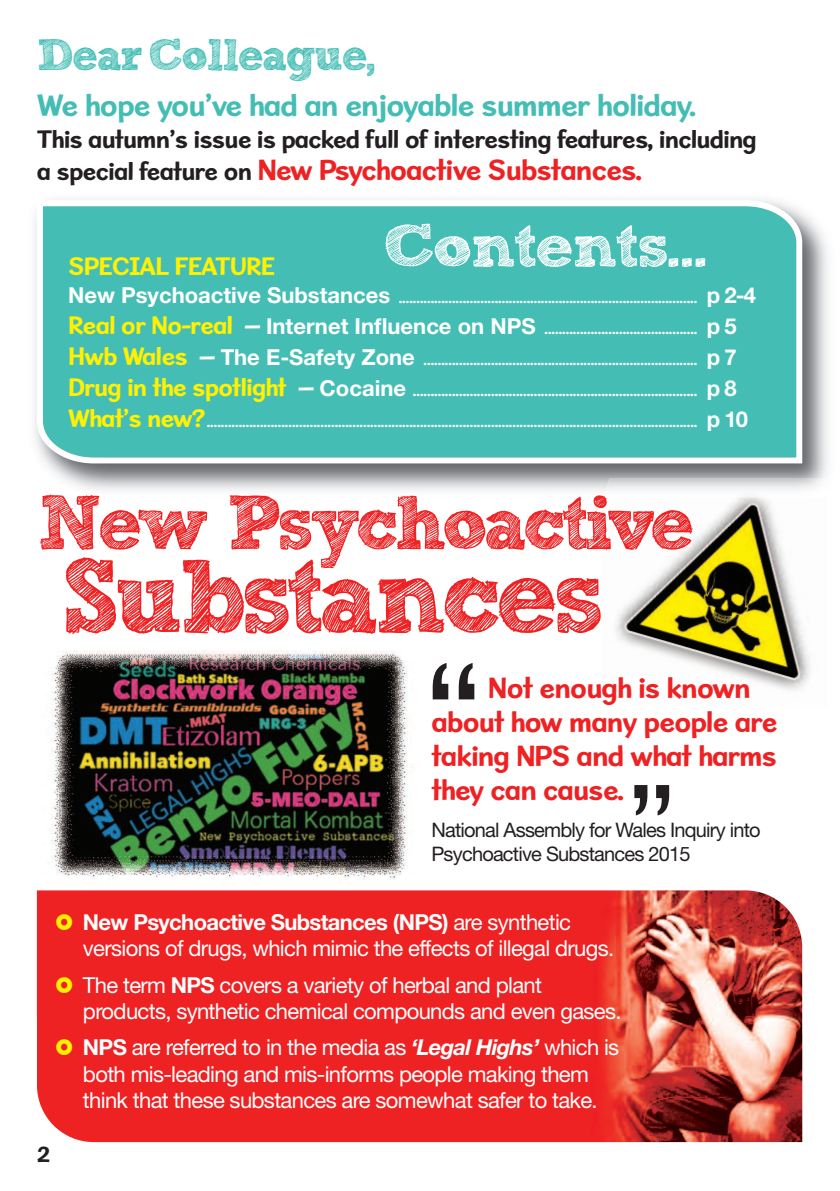
<style>
.page{position:relative;width:840px;height:1191px;background:#fff}
.page>*{position:absolute;margin:0;border:0;box-sizing:border-box;transform-origin:0 0}
.t1{font:144px "Lucida Grande";color:#231f20}
.t2{font:120.2px "Lucida Grande";color:#231f20}
.t3{font:106px "Sketch Rockwell";letter-spacing:-.06em;color:#ee2123}
.t4{font:76px "Sketch Rockwell";letter-spacing:-.06em;color:#ee2123}
.t5{font:60px "Sketch Rockwell";letter-spacing:-.04em;color:#fff;scale:1.1 1}
.t6{font:44px "Sketch Rockwell";letter-spacing:-.04em;color:#44beb5}
.t7{font:700 32px "Sweater School Rg";letter-spacing:-.04em;color:#44beb5}
.t8{font:700 30px/34px "Sweater School Rg";letter-spacing:-.04em;color:#ee2123}
.t9{font:700 26px "Sweater School Rg";letter-spacing:-.04em;color:#231f20}
.t10{font:700 26px "Sweater School Rg";letter-spacing:-.04em;color:#fff101}
.t11{font:700 24px "Sweater School Rg";color:#231f20}
.t12{font:22px/26.4px "Helvetica Neue LT Std";letter-spacing:-.03em;color:#fff}
.t13{font:20px/24px "Helvetica Neue LT Std";letter-spacing:-.04em;color:#231f20}
.t14{font:700 16px/31px "Sweater School Rg";color:#fff}
.s1{font-size:26px;color:#231f20}
.s2{font-family:"Helvetica Neue LT Std";font-size:22px}
.s3{font-size:26px;color:#fff101}
.s4{font-size:26px}
.s5{font-weight:700}
.s6{font-weight:700;font-style:italic}
</style>
<div class="page">
<img style="left:615px;top:498px;width:195px;height:193px">
<img style="left:36px;top:650px;width:378px;height:252px">
<img style="left:37px;top:890px;width:764px;height:252px">
<img style="left:34px;top:199px;width:794px;height:291px">
<img style="left:603px;top:479px;width:223px;height:19px">
<div style="left:37px;top:200px;width:764px;height:263px;background:#44beb5"></div>
<svg style="left:56px;top:914px;width:16px;height:16px"></svg>
<svg style="left:56px;top:976px;width:16px;height:16px"></svg>
<svg style="left:56px;top:1039px;width:16px;height:16px"></svg>
<h3 class="t6" style="left:37px;top:37px;width:340px">DearColleague,</h3>
<h3 class="t7" style="left:37px;top:94px;width:661px">We hope you’ve had an enjoyable summer holiday.</h3>
<h3 class="t9" style="left:37px;top:131px;width:721px">This autumn’s issue is packed full of interesting features, including</h3>
<h3 class="t8" style="left:37px;top:156px;width:607px"><span class="s1">a special feature on</span> New Psychoactive Substances.</h3>
<h3 class="t5" style="left:382px;top:221px;width:296px">Contents...</h3>
<h3 class="t10" style="left:68px;top:257px;width:208px">SPECIAL FEATURE</h3>
<p class="t14" style="left:68px;top:284px;width:689px"><span class="s2">New Psychoactive Substances</span> .................................................................................... <span class="s2">p 2-4<br></span><span class="s3">Real or No-real</span> <span class="s4">–</span> <span class="s2">Internet Influence on NPS</span> ........................................... <span class="s2">p 5<br></span><span class="s3">Hwb Wales</span> <span class="s4">–</span> <span class="s2">The E-Safety Zone</span> ............................................................................. <span class="s2">p 7<br></span><span class="s3">Drug in the spotlight</span> <span class="s4">–</span> <span class="s2">Cocaine</span> ................................................................................ <span class="s2">p 8<br></span><span class="s3">What’s new?</span>.......................................................................................................................................... <span class="s2">p 10</span></p>
<h3 class="t4" style="left:37px;top:492px;width:659px">New Psychoactive</h3>
<h3 class="t3" style="left:61px;top:553px;width:544px">Substances</h3>
<h1 class="t1" style="left:424px;top:635px;width:59px">“</h1>
<h3 class="t8" style="left:431px;top:674px;width:347px;text-indent:56px">Not enough is known about how many people are taking NPS and what harms they can cause.</h3>
<p class="t13" style="left:431px;top:819px;width:330px">National Assembly for Wales Inquiry into<br>Psychoactive Substances 2015</p>
<h2 class="t2" style="left:627px;top:761px;width:49px">”</h2>
<h3 class="t11" style="left:37px;top:1146px;width:15px">2</h3>
<h3 class="t12" style="left:83px;top:911px;width:532px"><span class="s5">New Psychoactive Substances (NPS)</span> are synthetic versions of drugs, which mimic the effects of illegal drugs.</h3>
<h3 class="t12" style="left:83px;top:973px;width:540px">The term <span class="s5">NPS</span> covers a variety of herbal and plant products, synthetic chemical compounds and even gases.</h3>
<h3 class="t12" style="left:83px;top:1036px;width:537px"><span class="s5">NPS</span> are referred to in the media as <span class="s6">‘Legal Highs’</span> which is both mis-leading and mis-informs people making them think that these substances are somewhat safer to take.</h3>
</div>
